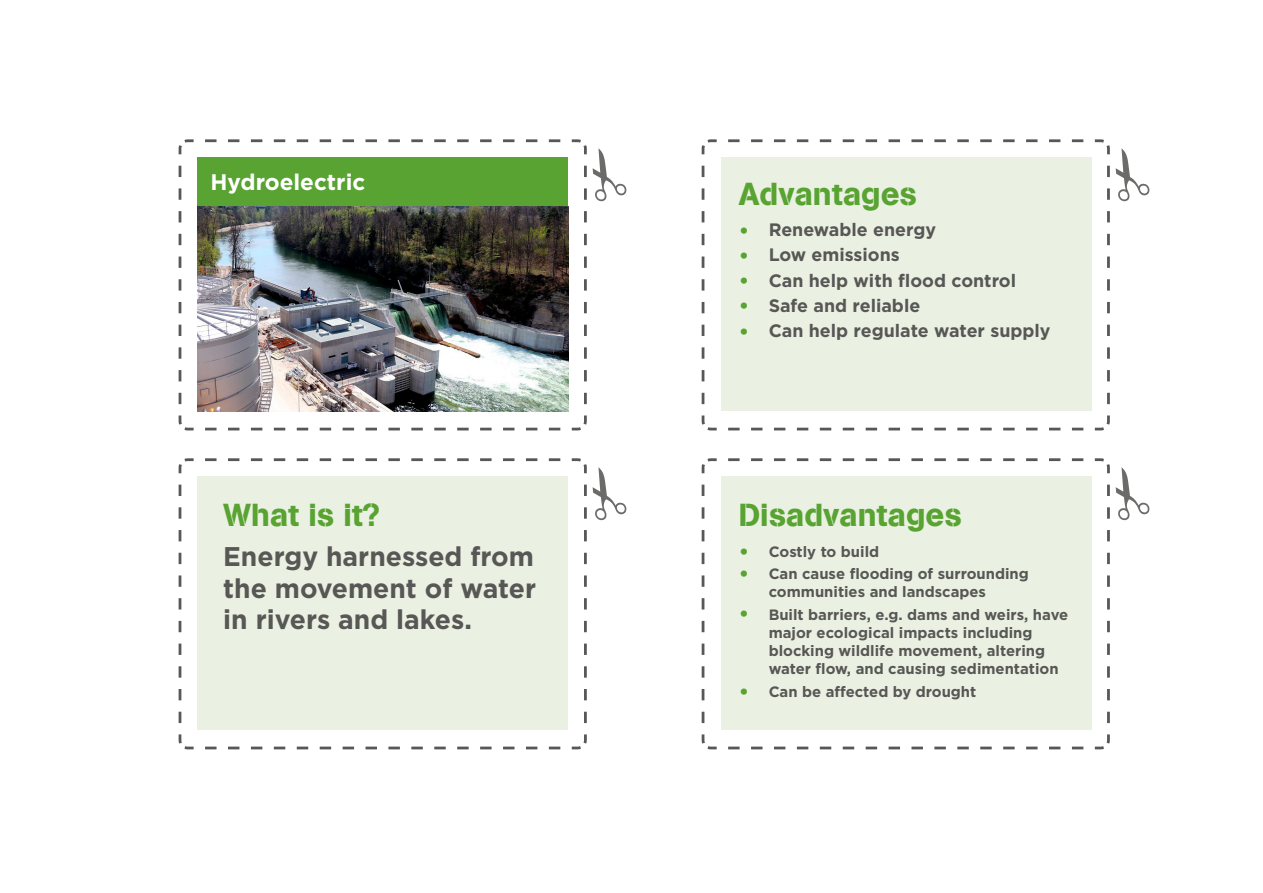
<style>
.page{position:relative;width:1263px;height:893px;background:#fff}
.page>*{position:absolute;margin:0;border:0;box-sizing:border-box;transform-origin:0 0}
.t1{font:31.5px "AG Book Stencil";color:#58a332}
.t2{font:700 27px/31.5px "Gotham";color:#575756;text-align:justify}
.t3{font:700 22.5px "Gotham";color:#fff}
.t4{font:700 18px "Gotham";color:#575756}
.t5{font:700 15px/18px "Gotham";color:#575756}
.s1{font-size:21px;color:#58a332}
</style>
<div class="page">
<svg style="left:178px;top:139px;width:409px;height:292px"></svg>
<div style="left:198px;top:158px;width:370px;height:253px;background:#58a332"></div>
<svg style="left:701px;top:458px;width:409px;height:292px"></svg>
<div style="left:721px;top:476px;width:370px;height:254px;background:#ebf1e2"></div>
<svg style="left:178px;top:458px;width:409px;height:292px"></svg>
<div style="left:198px;top:476px;width:370px;height:254px;background:#ebf1e2"></div>
<svg style="left:701px;top:139px;width:409px;height:292px"></svg>
<div style="left:721px;top:158px;width:370px;height:253px;background:#ebf1e2"></div>
<img style="left:198px;top:207px;width:370px;height:204px">
<svg style="left:584px;top:144px;width:3px;height:260px"></svg>
<svg style="left:584px;top:463px;width:3px;height:260px"></svg>
<svg style="left:1107px;top:463px;width:3px;height:260px"></svg>
<svg style="left:1107px;top:144px;width:3px;height:260px"></svg>
<h3 class="t3" style="left:210px;top:167px;width:156px">Hydroelectric</h3>
<h1 class="t1" style="left:223px;top:496px;width:159px">What is it?</h1>
<h2 class="t2" style="left:223px;top:541px;width:314px">Energy harnessed from the movement of water in rivers and lakes.</h2>
<h1 class="t1" style="left:739px;top:175px;width:180px">Advantages</h1>
<p class="t4" style="left:739px;top:218px;width:199px"><span class="s1">•</span> Renewable energy</p>
<p class="t4" style="left:739px;top:243px;width:163px"><span class="s1">•</span> Low emissions</p>
<p class="t4" style="left:739px;top:268px;width:279px"><span class="s1">•</span> Can help with flood control</p>
<p class="t4" style="left:739px;top:294px;width:183px"><span class="s1">•</span> Safe and reliable</p>
<p class="t4" style="left:739px;top:319px;width:313px"><span class="s1">•</span> Can help regulate water supply</p>
<h1 class="t1" style="left:739px;top:496px;width:225px">Disadvantages</h1>
<p class="t5" style="left:739px;top:543px;width:142px"><span class="s1">•</span> Costly to build</p>
<p class="t5" style="left:769px;top:565px;width:262px;text-indent:-30px"><span class="s1">•</span> Can cause flooding of surrounding communities and landscapes</p>
<p class="t5" style="left:769px;top:605px;width:301px;text-indent:-30px"><span class="s1">•</span> Built barriers, e.g. dams and weirs, have major ecological impacts including blocking wildlife movement, altering water flow, and causing sedimentation</p>
<p class="t5" style="left:739px;top:683px;width:239px"><span class="s1">•</span> Can be affected by drought</p>
</div>
